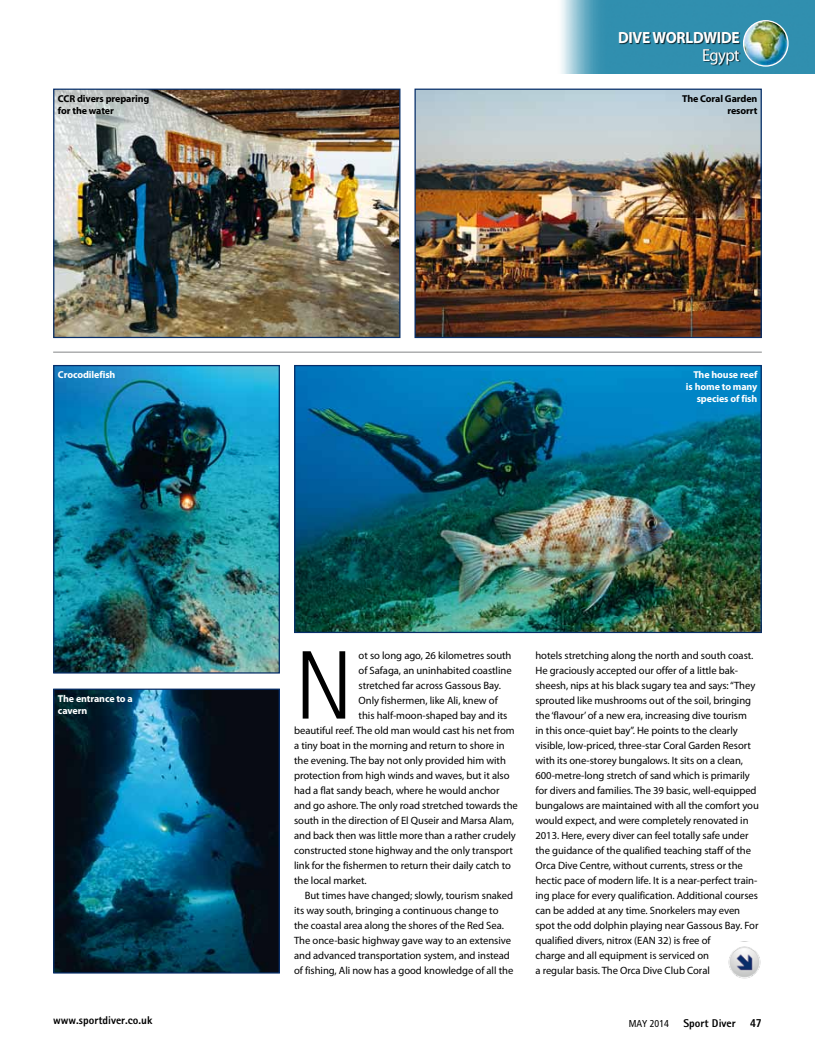
<style>
.page{position:relative;width:815px;height:1063px;background:#fff}
.page>*{position:absolute;margin:0;border:0;box-sizing:border-box;transform-origin:0 0}
.t1{font:300 97.62px "Rotis Sans Serif";color:#000}
.t2{font:17.5px "Myriad Pro";letter-spacing:-.04em;color:#fff;scale:.95 1}
.t3{font:700 16.25px "Myriad Pro";letter-spacing:-.02em;color:#fff;scale:.95 1}
.t4{font:800 11.25px "Rotis Sans Serif";color:#000}
.t5{font:10.62px/15px "Myriad Pro";letter-spacing:-.005em;color:#000}
.t6{font:700 10px/12px "Myriad Pro";letter-spacing:-.01em;color:#fff}
.t7{font:700 10px/12px "Myriad Pro";letter-spacing:-.01em;color:#000}
.s1{font-family:"Frutiger";font-weight:400;font-stretch:condensed;font-size:10px}
.s2{font-family:"Frutiger";font-weight:700;font-stretch:condensed}
</style>
<div class="page">
<img style="left:296px;top:367px;width:464px;height:264px">
<div style="left:294px;top:365px;width:468px;height:268px;border:1px solid #072e69"></div>
<img style="left:416px;top:91px;width:344px;height:245px">
<div style="left:414px;top:89px;width:348px;height:249px;border:1px solid #072e69"></div>
<img style="left:55px;top:367px;width:223px;height:305px">
<div style="left:53px;top:365px;width:227px;height:309px;border:1px solid #072e69"></div>
<img style="left:55px;top:691px;width:223px;height:281px">
<div style="left:53px;top:689px;width:227px;height:285px;border:1px solid #072e69"></div>
<img style="left:55px;top:91px;width:343px;height:245px">
<div style="left:53px;top:89px;width:347px;height:249px;border:1px solid #072e69"></div>
<hr style="left:53px;top:352px;width:709px;height:1px;background:#9c9e9f">
<img style="left:728px;top:941px;width:33px;height:38px">
<img style="left:561px;top:0;width:254px;height:74px">
<div style="left:619px;top:32px;width:121px;height:12px;background:#000;opacity:.75"></div>
<div style="left:703px;top:49px;width:38px;height:17px;background:#000;opacity:.75"></div>
<img style="left:744px;top:21px;width:44px;height:45px">
<div style="left:743px;top:20px;width:46px;height:47px;border:1px solid #fff;border-radius:50%"></div>
<p class="t7" style="left:58px;top:92px;width:93px">CCR divers preparing for the water</p>
<p class="t6" style="left:58px;top:369px;width:59px">Crocodilefish</p>
<p class="t6" style="left:58px;top:692px;width:76px">The entrance to a cavern</p>
<h3 class="t3" style="left:618px;top:27px;width:130px">DIVE WORLDWIDE</h3>
<h2 class="t2" style="left:702px;top:44px;width:41px">Egypt</h2>
<p class="t7" style="left:682px;top:92px;width:77px;text-align:right">The Coral Garden resorrt</p>
<p class="t6" style="left:686px;top:369px;width:73px;text-align:right">The house reef is home to many species of fish</p>
<h1 class="t1" style="left:294px;top:630px;width:61px">N</h1>
<p class="t5" style="left:359px;top:647px;width:154px">ot so long ago, 26 kilometres south</p>
<p class="t5" style="left:359px;top:662px;width:155px">of Safaga, an uninhabited coastline</p>
<p class="t5" style="left:359px;top:677px;width:144px">stretched far across Gassous Bay.</p>
<p class="t5" style="left:359px;top:692px;width:141px">Only fishermen, like Ali, knew of</p>
<p class="t5" style="left:359px;top:707px;width:150px">this half-moon-shaped bay and its</p>
<p class="t5" style="left:294px;top:722px;width:222px">beautiful reef. The old man would cast his net from</p>
<p class="t5" style="left:294px;top:737px;width:212px">a tiny boat in the morning and return to shore in</p>
<p class="t5" style="left:294px;top:752px;width:213px">the evening. The bay not only provided him with</p>
<p class="t5" style="left:294px;top:767px;width:217px">protection from high winds and waves, but it also</p>
<p class="t5" style="left:294px;top:782px;width:207px">had a flat sandy beach, where he would anchor</p>
<p class="t5" style="left:294px;top:797px;width:225px">and go ashore. The only road stretched towards the</p>
<p class="t5" style="left:294px;top:812px;width:221px">south in the direction of El Quseir and Marsa Alam,</p>
<p class="t5" style="left:294px;top:827px;width:223px">and back then was little more than a rather crudely</p>
<p class="t5" style="left:294px;top:842px;width:221px">constructed stone highway and the only transport</p>
<p class="t5" style="left:294px;top:857px;width:218px">link for the fishermen to return their daily catch to</p>
<p class="t5" style="left:294px;top:872px;width:74px">the local market.</p>
<p class="t5" style="left:305px;top:887px;width:210px">But times have changed; slowly, tourism snaked</p>
<p class="t5" style="left:294px;top:902px;width:206px">its way south, bringing a continuous change to</p>
<p class="t5" style="left:294px;top:917px;width:211px">the coastal area along the shores of the Red Sea.</p>
<p class="t5" style="left:294px;top:932px;width:219px">The once-basic highway gave way to an extensive</p>
<p class="t5" style="left:294px;top:947px;width:217px">and advanced transportation system, and instead</p>
<p class="t5" style="left:294px;top:962px;width:221px">of fishing, Ali now has a good knowledge of all the</p>
<p class="t5" style="left:535px;top:647px;width:225px">hotels stretching along the north and south coast.<br>He graciously accepted our offer of a little bak&shy;sheesh, nips at his black sugary tea and says: “They sprouted like mushrooms out of the soil, bringing the ‘flavour’ of a new era, increasing dive tourism<br>in this once-quiet bay”. He points to the clearly visible, low-priced, three-star Coral Garden Resort with its one-storey bungalows. It sits on a clean, 600-metre-long stretch of sand which is primarily for divers and families. The 39 basic, well-equipped bungalows are maintained with all the comfort you would expect, and were completely renovated in 2013. Here, every diver can feel totally safe under the guidance of the qualified teaching staff of the Orca Dive Centre, without currents, stress or the hectic pace of modern life. It is a near-perfect train&shy;ing place for every qualification. Additional courses can be added at any time. Snorkelers may even spot the odd dolphin playing near Gassous Bay. For qualified divers, nitrox (EAN 32) is free of<br>charge and all equipment is serviced on<br>a regular basis. The Orca Dive Club Coral</p>
<p class="t4" style="left:53px;top:1013px;width:101px">www.sportdiver.co.uk</p>
<p class="t4" style="left:629px;top:1016px;width:135px"><span class="s1">May 2014</span> Sport Diver <span class="s2">47</span></p>
</div>
